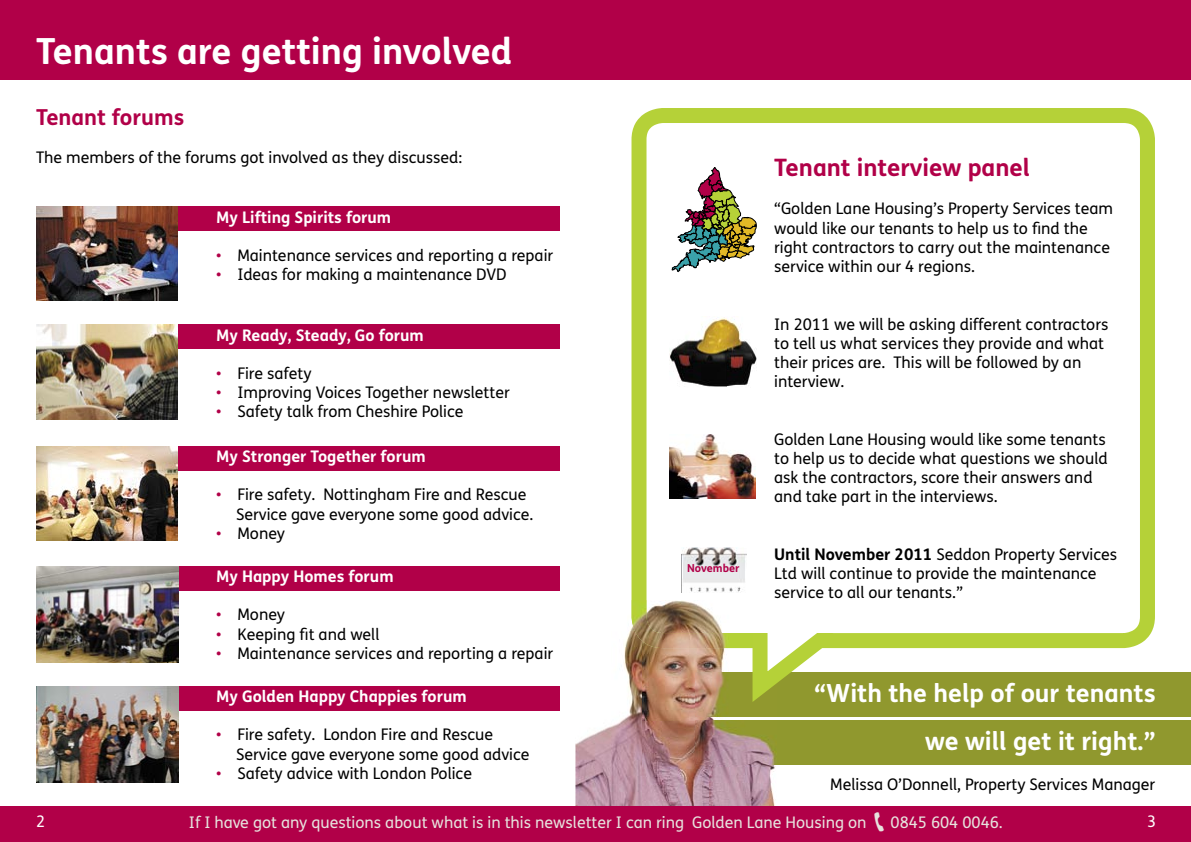
<style>
.page{position:relative;width:1191px;height:842px;background:#fff}
.page>*{position:absolute;margin:0;border:0;box-sizing:border-box;transform-origin:0 0}
.t1{font:700 36px "FS Mencap";color:#fff}
.t2{font:700 25px/47.5px "FS Mencap";color:#fff;text-align:right}
.t3{font:700 24px "FS Mencap";color:#b10048}
.t4{font:700 22px "FS Mencap";color:#b10048}
.t5{font:16px/19.2px "FS Mencap";color:#000}
.t6{font:700 16px "FS Mencap";color:#fff}
.t7{font:16px "FS Mencap";color:#e7e3de}
.t8{font:16px "FS Mencap";color:#fff}
.t9{font:700 11px "FS Mencap";color:#b10048}
.s1{color:#b10048}
.s2{font-weight:700}
</style>
<div class="page">
<div style="left:173px;top:206px;width:386px;height:24px;background:#b10048"></div>
<div style="left:173px;top:324px;width:386px;height:24px;background:#b10048"></div>
<div style="left:173px;top:446px;width:386px;height:24px;background:#b10048"></div>
<div style="left:173px;top:566px;width:386px;height:24px;background:#b10048"></div>
<div style="left:173px;top:686px;width:386px;height:24px;background:#b10048"></div>
<div style="left:696px;top:720px;width:495px;height:45px;background:#90982e"></div>
<svg style="left:631px;top:108px;width:524px;height:540px"></svg>
<div style="left:0;top:0;width:1191px;height:80px;background:#b10048"></div>
<div style="left:696px;top:672px;width:495px;height:45px;background:#90982e"></div>
<img style="left:575px;top:628px;width:67px;height:178px">
<img style="left:642px;top:648px;width:110px;height:73px">
<img style="left:642px;top:721px;width:67px;height:85px">
<img style="left:709px;top:765px;width:67px;height:41px">
<img style="left:696px;top:720px;width:80px;height:45px">
<img style="left:631px;top:600px;width:145px;height:48px">
<img style="left:696px;top:672px;width:56px;height:45px">
<svg style="left:752px;top:632px;width:84px;height:70px"></svg>
<div style="left:722px;top:623px;width:115px;height:9px;background:#fff"></div>
<img style="left:669px;top:316px;width:87px;height:72px">
<svg style="left:672px;top:167px;width:84px;height:105px"></svg>
<img style="left:670px;top:435px;width:86px;height:64px">
<img style="left:682px;top:547px;width:64px;height:45px">
<img style="left:36px;top:566px;width:142px;height:96px">
<img style="left:36px;top:686px;width:142px;height:96px">
<img style="left:36px;top:206px;width:142px;height:95px">
<img style="left:36px;top:324px;width:142px;height:95px">
<img style="left:36px;top:446px;width:142px;height:95px">
<div style="left:0;top:806px;width:595px;height:36px;background:#b10048"></div>
<div style="left:595px;top:806px;width:596px;height:36px;background:#b10048"></div>
<h1 class="t1" style="left:36px;top:28px;width:478px">Tenants are getting involved</h1>
<h3 class="t4" style="left:36px;top:103px;width:150px">Tenant forums</h3>
<p class="t5" style="left:36px;top:148px;width:428px">The members of the forums got involved as they discussed:</p>
<p class="t6" style="left:216px;top:207px;width:176px">My Lifting Spirits forum</p>
<p class="t5" style="left:216px;top:246px;width:339px"><span class="s1">•</span> Maintenance services and reporting a repair</p>
<p class="t5" style="left:216px;top:265px;width:292px"><span class="s1">•</span> Ideas for making a maintenance DVD</p>
<p class="t6" style="left:216px;top:325px;width:209px">My Ready, Steady, Go forum</p>
<p class="t5" style="left:216px;top:364px;width:97px"><span class="s1">•</span> Fire safety</p>
<p class="t5" style="left:216px;top:383px;width:295px"><span class="s1">•</span> Improving Voices Together newsletter</p>
<p class="t5" style="left:216px;top:402px;width:249px"><span class="s1">•</span> Safety talk from Cheshire Police</p>
<p class="t6" style="left:216px;top:446px;width:211px">My Stronger Together forum</p>
<p class="t5" style="left:236px;top:485px;width:299px;text-indent:-20px"><span class="s1">•</span> Fire safety. Nottingham Fire and Rescue<br>Service gave everyone some good advice.</p>
<p class="t5" style="left:216px;top:524px;width:70px"><span class="s1">•</span> Money</p>
<p class="t6" style="left:216px;top:566px;width:179px">My Happy Homes forum</p>
<p class="t5" style="left:216px;top:605px;width:70px"><span class="s1">•</span> Money</p>
<p class="t5" style="left:216px;top:625px;width:165px"><span class="s1">•</span> Keeping fit and well</p>
<p class="t5" style="left:216px;top:644px;width:339px"><span class="s1">•</span> Maintenance services and reporting a repair</p>
<p class="t6" style="left:216px;top:686px;width:252px">My Golden Happy Chappies forum</p>
<p class="t5" style="left:236px;top:726px;width:295px;text-indent:-20px"><span class="s1">•</span> Fire safety. London Fire and Rescue<br>Service gave everyone some good advice</p>
<p class="t5" style="left:216px;top:764px;width:257px"><span class="s1">•</span> Safety advice with London Police</p>
<p class="t9" style="left:687px;top:561px;width:54px">November</p>
<h3 class="t3" style="left:774px;top:153px;width:257px">Tenant interview panel</h3>
<p class="t5" style="left:774px;top:200px;width:340px">“Golden Lane Housing’s Property Services team would like our tenants to help us to find the right contractors to carry out the maintenance service within our 4 regions.</p>
<p class="t5" style="left:774px;top:315px;width:336px">In 2011 we will be asking different contractors to tell us what services they provide and what their prices are. This will be followed by an interview.</p>
<p class="t5" style="left:774px;top:430px;width:335px">Golden Lane Housing would like some tenants to help us to decide what questions we should ask the contractors, score their answers and and take part in the interviews.</p>
<p class="t5" style="left:774px;top:545px;width:344px"><span class="s2">Until November 2011</span> Seddon Property Services<br>Ltd will continue to provide the maintenance service to all our tenants.”</p>
<h2 class="t2" style="left:814px;top:670px;width:343px">“With the help of our tenants we will get it right.”</h2>
<p class="t5" style="left:830px;top:775px;width:326px">Melissa O’Donnell, Property Services Manager</p>
<p class="t8" style="left:36px;top:812px;width:11px">2</p>
<p class="t7" style="left:189px;top:813px;width:679px">If I have got any questions about what is in this newsletter I can ring Golden Lane Housing on</p>
<p class="t7" style="left:890px;top:813px;width:114px">0845 604 0046.</p>
<p class="t8" style="left:1147px;top:812px;width:11px">3</p>
</div>
